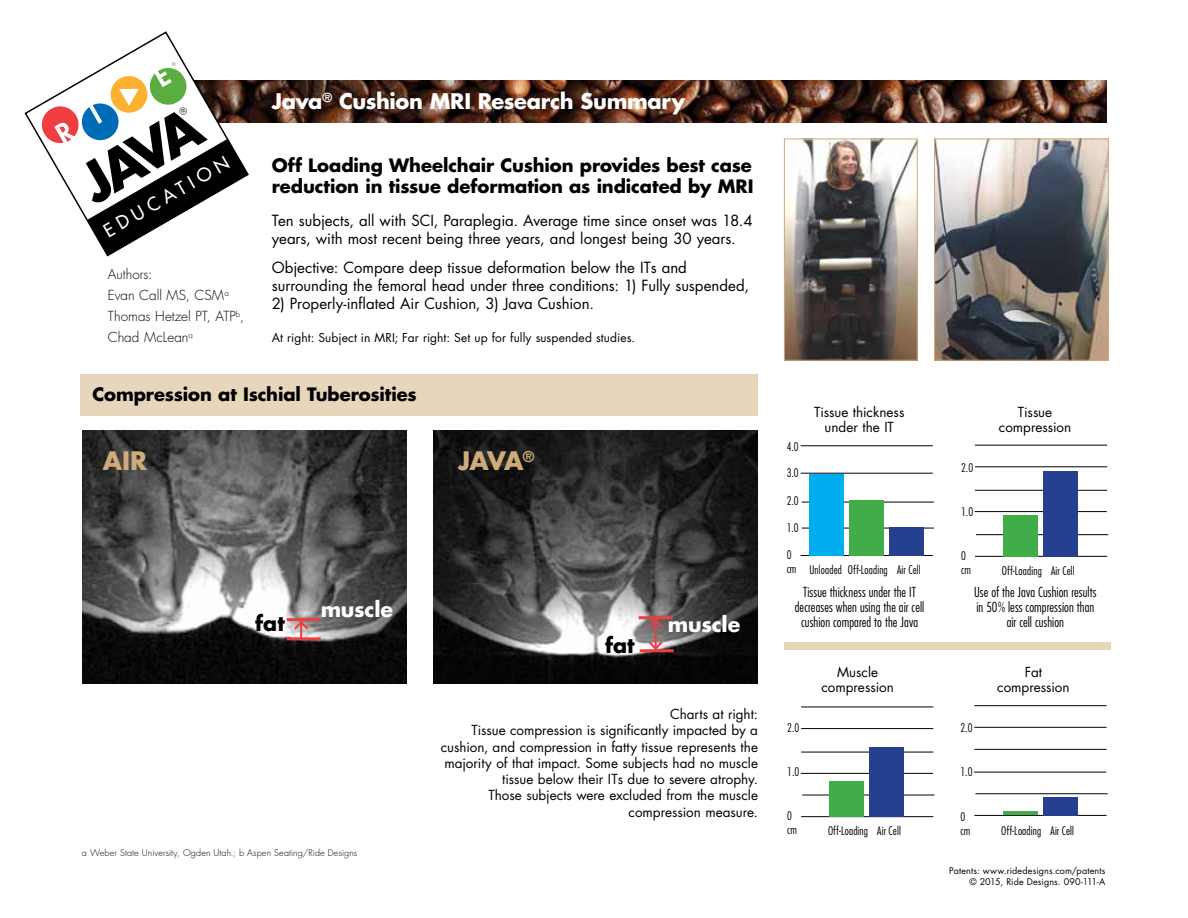
<style>
.page{position:relative;width:1188px;height:918px;background:#fff}
.page>*{position:absolute;margin:0;border:0;box-sizing:border-box;transform-origin:0 0}
.t1{font:700 53.85px "Futura";color:#000}
.t2{font:700 24.75px "Futura";letter-spacing:-.035em;color:#cfab7a}
.t3{font:700 21px "Futura";letter-spacing:-.015em;color:#fff}
.t4{font:700 20.7px "Futura";letter-spacing:-.01em;color:#fff}
.t5{font:700 20.7px "Futura";color:#000}
.t6{font:700 18px/21.6px "Futura";letter-spacing:-.005em;color:#000}
.t7{font:18px "Futura";color:#fff}
.t8{font:15px/18px "Futura";color:#000}
.t9{font:13.5px/16.2px "Futura";color:#000;text-align:center}
.t10{font:300 condensed 13.5px/15px "Futura";letter-spacing:.005em;color:#000;text-align:center}
.t11{font:300 13.5px/21px "Futura";color:#000}
.t12{font:12px "Futura";letter-spacing:.005em;color:#000}
.t13{font:300 condensed 11.55px/14px "Futura";letter-spacing:.015em;color:#000}
.t14{font:9px/10.8px "Futura";letter-spacing:.015em;color:#000;text-align:right}
.t15{font:300 9px "Futura";letter-spacing:.015em;color:#000}
</style>
<div class="page">
<img style="left:250px;top:81px;width:857px;height:42px">
<svg style="left:24px;top:31px;width:226px;height:226px"></svg>
<div style="left:81px;top:375px;width:677px;height:41px;background:#e7d5bc"></div>
<img style="left:82px;top:430px;width:324px;height:253px">
<img style="left:433px;top:430px;width:324px;height:253px">
<svg style="left:292px;top:621px;width:18px;height:16px"></svg>
<hr style="left:287px;top:618px;width:34px;height:3px;background:#ef3e42">
<hr style="left:287px;top:637px;width:34px;height:3px;background:#ef3e42">
<hr style="left:655px;top:620px;width:2px;height:29px;background:#ef3e42">
<svg style="left:647px;top:639px;width:18px;height:10px"></svg>
<svg style="left:647px;top:619px;width:18px;height:11px"></svg>
<hr style="left:639px;top:616px;width:34px;height:3px;background:#ef3e42">
<hr style="left:640px;top:649px;width:34px;height:3px;background:#ef3e42">
<img style="left:786px;top:141px;width:130px;height:218px">
<div style="left:784px;top:139px;width:134px;height:222px;border:1px solid #cfab7a"></div>
<img style="left:936px;top:141px;width:171px;height:218px">
<div style="left:934px;top:139px;width:175px;height:222px;border:1px solid #cfab7a"></div>
<hr style="left:801px;top:445px;width:132px;height:1px;background:#000">
<hr style="left:801px;top:473px;width:132px;height:1px;background:#000">
<hr style="left:802px;top:502px;width:132px;height:1px;background:#000">
<hr style="left:802px;top:528px;width:132px;height:1px;background:#000">
<hr style="left:801px;top:555px;width:132px;height:1px;background:#000">
<div style="left:890px;top:528px;width:34px;height:28px;background:#25408f"></div>
<div style="left:810px;top:474px;width:34px;height:82px;background:#00aeef"></div>
<div style="left:850px;top:500px;width:34px;height:56px;background:#41ad49"></div>
<div style="left:784px;top:642px;width:327px;height:7px;background:#e7d5bc"></div>
<hr style="left:975px;top:445px;width:132px;height:1px;background:#000">
<hr style="left:975px;top:466px;width:132px;height:1px;background:#000">
<hr style="left:975px;top:511px;width:132px;height:1px;background:#000">
<hr style="left:976px;top:534px;width:132px;height:1px;background:#000">
<hr style="left:975px;top:556px;width:132px;height:1px;background:#000">
<div style="left:1004px;top:515px;width:34px;height:42px;background:#41ad49"></div>
<hr style="left:975px;top:490px;width:132px;height:1px;background:#000">
<div style="left:1044px;top:472px;width:34px;height:85px;background:#25408f"></div>
<hr style="left:801px;top:707px;width:132px;height:1px;background:#000">
<hr style="left:801px;top:728px;width:132px;height:1px;background:#000">
<hr style="left:801px;top:773px;width:132px;height:1px;background:#000">
<hr style="left:802px;top:795px;width:132px;height:1px;background:#000">
<hr style="left:801px;top:816px;width:132px;height:1px;background:#000">
<div style="left:830px;top:781px;width:34px;height:36px;background:#41ad49"></div>
<hr style="left:801px;top:752px;width:132px;height:1px;background:#000">
<div style="left:870px;top:747px;width:34px;height:70px;background:#25408f"></div>
<hr style="left:974px;top:705px;width:133px;height:1px;background:#000">
<hr style="left:974px;top:727px;width:133px;height:1px;background:#000">
<hr style="left:974px;top:772px;width:132px;height:1px;background:#000">
<hr style="left:975px;top:793px;width:133px;height:1px;background:#000">
<hr style="left:974px;top:815px;width:133px;height:1px;background:#000">
<hr style="left:1003px;top:811px;width:34px;height:4px;background:#41ad49">
<hr style="left:974px;top:749px;width:133px;height:1px;background:#000">
<div style="left:1043px;top:797px;width:34px;height:19px;background:#25408f"></div>
<svg style="left:39px;top:62px;width:209px;height:193px"></svg>
<h3 class="t3" style="left:272px;top:87px;width:415px">Java<sup>®</sup> Cushion MRI Research Summary</h3>
<h1 class="t1" style="left:66px;top:155px;width:131px;rotate:-30deg">JAVA</h1>
<h3 class="t7" style="left:99px;top:222px;width:143px;rotate:-30deg">EDUCATION</h3>
<h3 class="t6" style="left:272px;top:154px;width:483px">Off Loading Wheelchair Cushion provides best case reduction in tissue deformation as indicated by MRI</h3>
<p class="t8" style="left:272px;top:211px;width:483px">Ten subjects, all with SCI, Paraplegia. Average time since onset was 18.4 years, with most recent being three years, and longest being 30 years.</p>
<p class="t8" style="left:272px;top:258px;width:479px">Objective: Compare deep tissue deformation below the ITs and surrounding the femoral head under three conditions: 1) Fully suspended,</p>
<p class="t8" style="left:272px;top:294px;width:324px">2) Properly-inflated Air Cushion, 3) Java Cushion.</p>
<p class="t12" style="left:272px;top:329px;width:365px">At right: Subject in MRI; Far right: Set up for fully suspended studies.</p>
<p class="t11" style="left:108px;top:264px;width:138px">Authors:<br>Evan Call MS, CSM<sup>a<br></sup>Thomas Hetzel PT, ATP<sup>b</sup>,<br>Chad McLean<sup>a</sup></p>
<h3 class="t6" style="left:92px;top:383px;width:326px">Compression at Ischial Tuberosities</h3>
<h2 class="t2" style="left:103px;top:444px;width:46px">AIR</h2>
<h2 class="t2" style="left:458px;top:444px;width:78px">JAVA<sup>®</sup></h2>
<h3 class="t4" style="left:321px;top:595px;width:74px">muscle</h3>
<h3 class="t5" style="left:255px;top:609px;width:31px">fat</h3>
<h3 class="t4" style="left:668px;top:610px;width:74px">muscle</h3>
<h3 class="t5" style="left:605px;top:630px;width:31px">fat</h3>
<p class="t15" style="left:82px;top:847px;width:277px">a Weber State University, Ogden Utah.; b Aspen Seating/Ride Designs</p>
<p class="t9" style="left:441px;top:706px;width:319px;text-align:right">Charts at right:<br>Tissue compression is significantly impacted by a cushion, and compression in fatty tissue represents the majority of that impact. Some subjects had no muscle tissue below their ITs due to severe atrophy.<br>Those subjects were excluded from the muscle compression measure.</p>
<p class="t9" style="left:814px;top:404px;width:92px;line-height:15px">Tissue thickness under the IT</p>
<p class="t13" style="left:787px;top:440px;width:14px">4.0</p>
<p class="t13" style="left:787px;top:466px;width:14px">3.0</p>
<p class="t13" style="left:787px;top:494px;width:14px">2.0</p>
<p class="t13" style="left:787px;top:521px;width:14px">1.0</p>
<p class="t13" style="left:787px;top:548px;width:135px;line-height:14.5px">0<br>cm Unloaded Off-Loading Air Cell</p>
<p class="t10" style="left:795px;top:585px;width:131px">Tissue thickness under the IT decreases when using the air cell cushion compared to the Java</p>
<p class="t13" style="left:961px;top:460px;width:14px">2.0</p>
<p class="t13" style="left:961px;top:504px;width:14px">1.0</p>
<p class="t13" style="left:961px;top:549px;width:11px">0 cm</p>
<p class="t13" style="left:962px;top:469px;width:14px">2.0</p>
<p class="t13" style="left:962px;top:513px;width:14px">1.0</p>
<p class="t13" style="left:962px;top:558px;width:6px">0</p>
<p class="t9" style="left:999px;top:404px;width:74px;line-height:15px">Tissue compression</p>
<p class="t13" style="left:1002px;top:563px;width:74px">Off-Loading Air Cell</p>
<p class="t10" style="left:974px;top:585px;width:124px">Use of the Java Cushion results in 50% less compression than air cell cushion</p>
<p class="t13" style="left:787px;top:715px;width:14px">2.0</p>
<p class="t13" style="left:787px;top:759px;width:14px">1.0</p>
<p class="t13" style="left:787px;top:803px;width:11px">0 cm</p>
<p class="t13" style="left:787px;top:721px;width:14px">2.0</p>
<p class="t13" style="left:787px;top:765px;width:14px">1.0</p>
<p class="t13" style="left:787px;top:809px;width:11px">0 cm</p>
<p class="t9" style="left:821px;top:664px;width:74px;line-height:15px">Muscle compression</p>
<p class="t9" style="left:997px;top:664px;width:74px;line-height:15px">Fat compression</p>
<p class="t13" style="left:827px;top:818px;width:74px">Off-Loading Air Cell</p>
<p class="t13" style="left:828px;top:824px;width:74px">Off-Loading Air Cell</p>
<p class="t13" style="left:960px;top:721px;width:14px">2.0</p>
<p class="t13" style="left:960px;top:765px;width:14px">1.0</p>
<p class="t13" style="left:960px;top:809px;width:11px">0 cm</p>
<p class="t13" style="left:1001px;top:824px;width:74px">Off-Loading Air Cell</p>
<p class="t14" style="left:949px;top:865px;width:158px">Patents: www.ridedesigns.com/patents © 2015, Ride Designs. 090-111-A</p>
</div>
